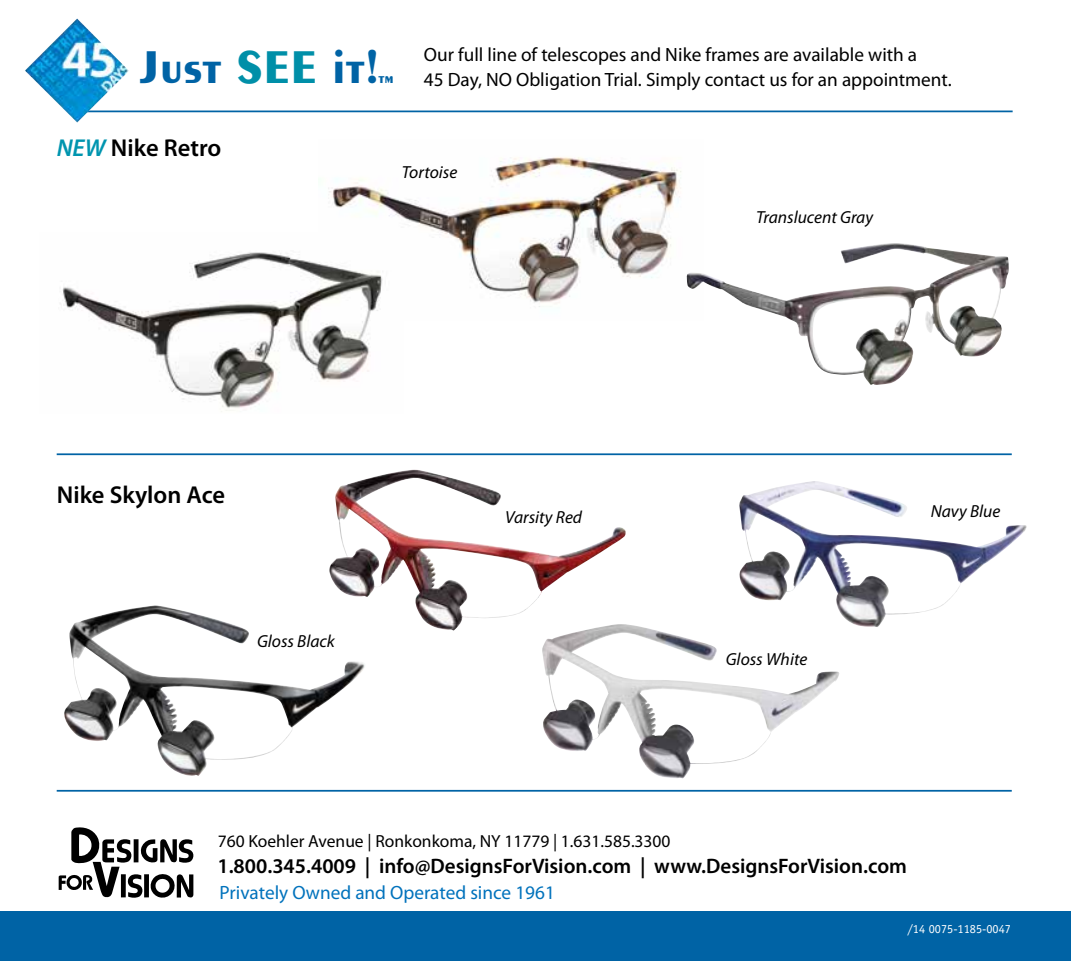
<style>
.page{position:relative;width:1071px;height:961px;background:#fff}
.page>*{position:absolute;margin:0;border:0;box-sizing:border-box;transform-origin:0 0}
.t1{font:700 49px "Peignot";color:#0063a5}
.t2{font:600 24.5px "Myriad Pro";color:#000}
.t3{font:600 21px "Myriad Pro";color:#000}
.t4{font:19.25px "Myriad Pro";color:#000}
.t5{font:19.25px "Myriad Pro";color:#0072bc}
.t6{font:italic 17.5px "Myriad Pro";color:#000}
.t7{font:17.5px "Myriad Pro";color:#000}
.t8{font:700 15.75px "Peignot";color:#0063a5}
.t9{font:12.25px "Officina Sans";color:#fff}
.s1{color:#008fa8}
.s2{font-style:italic;color:#0095af}
</style>
<div class="page">
<div style="left:0;top:911px;width:1071px;height:50px;background:#0063a5"></div>
<img style="left:328px;top:157px;width:353px;height:150px">
<img style="left:686px;top:243px;width:323px;height:142px">
<hr style="left:74px;top:110px;width:939px;height:2px;background:#0063a5">
<hr style="left:57px;top:790px;width:955px;height:1px;background:#0063a5">
<hr style="left:57px;top:453px;width:955px;height:2px;background:#0063a5">
<img style="left:25px;top:18px;width:104px;height:105px">
<img style="left:64px;top:605px;width:301px;height:171px">
<img style="left:329px;top:469px;width:297px;height:161px">
<img style="left:739px;top:481px;width:288px;height:146px">
<img style="left:541px;top:624px;width:300px;height:154px">
<img style="left:60px;top:232px;width:344px;height:180px">
<svg style="left:59px;top:827px;width:134px;height:70px"></svg>
<div style="left:134px;top:839px;width:5px;height:23px;background:#000"></div>
<div style="left:144px;top:874px;width:5px;height:23px;background:#000"></div>
<p class="t4" style="left:424px;top:42px;width:495px">Our full line of telescopes and Nike frames are available with a</p>
<h1 class="t1" style="left:140px;top:38px;width:240px">Just <span class="s1">SEE</span> it!</h1>
<p class="t8" style="left:378px;top:69px;width:17px">tm</p>
<p class="t4" style="left:424px;top:67px;width:529px">45 Day, NO Obligation Trial. Simply contact us for an appointment.</p>
<p class="t2" style="left:57px;top:132px;width:166px"><span class="s2">NEW</span> Nike Retro</p>
<p class="t6" style="left:402px;top:161px;width:57px">Tortoise</p>
<p class="t6" style="left:756px;top:206px;width:119px">Translucent Gray</p>
<p class="t2" style="left:57px;top:479px;width:170px">Nike Skylon Ace</p>
<p class="t6" style="left:257px;top:631px;width:79px">Gloss Black</p>
<p class="t6" style="left:505px;top:506px;width:78px">Varsity Red</p>
<p class="t6" style="left:931px;top:500px;width:71px">Navy Blue</p>
<p class="t6" style="left:726px;top:648px;width:83px">Gloss White</p>
<p class="t7" style="left:218px;top:830px;width:454px">760 Koehler Avenue | Ronkonkoma, NY 11779 | 1.631.585.3300</p>
<p class="t3" style="left:217px;top:853px;width:691px">1.800.345.4009 | info@DesignsForVision.com | www.DesignsForVision.com</p>
<p class="t5" style="left:220px;top:880px;width:337px">Privately Owned and Operated since 1961</p>
<p class="t9" style="left:908px;top:922px;width:105px">/14 0075-1185-0047</p>
</div>
